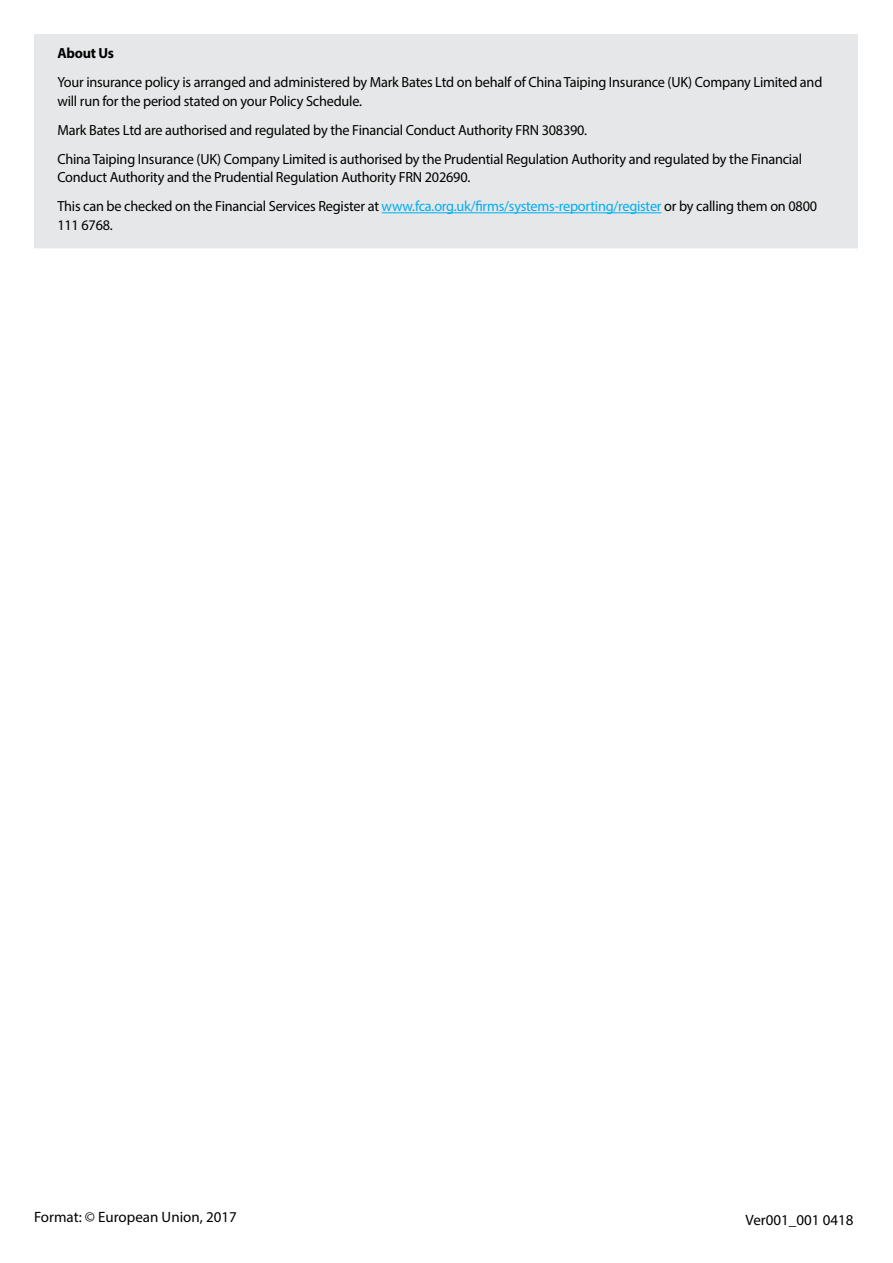
<style>
.page{position:relative;width:893px;height:1263px;background:#fff}
.page>*{position:absolute;margin:0;border:0;box-sizing:border-box;transform-origin:0 0}
.t1{font:15px "Myriad Pro";color:#000}
.t2{font:14.7px/29px "Myriad Pro";letter-spacing:-.015em;color:#000}
.t3{font:700 14.7px "Myriad Pro";letter-spacing:-.015em;color:#000}
.s1{color:#00aeef}
</style>
<div class="page">
<div style="left:34px;top:34px;width:824px;height:217px;background:#e6e7e8"></div>
<div style="left:34px;top:248px;width:824px;height:6px;background:#fff"></div>
<hr style="left:382px;top:212px;width:279px;height:1px;background:#00aeef">
<p class="t3" style="left:57px;top:43px;width:58px">About Us</p>
<p class="t2" style="left:57px;top:72px;width:766px;line-height:18.8px">Your insurance policy is arranged and administered by Mark Bates Ltd on behalf of China Taiping Insurance (UK) Company Limited and will run for the period stated on your Policy Schedule.</p>
<p class="t2" style="left:57px;top:115px;width:746px">Mark Bates Ltd are authorised and regulated by the Financial Conduct Authority FRN 308390.<br>China Taiping Insurance (UK) Company Limited is authorised by the Prudential Regulation Authority and regulated by the Financial</p>
<p class="t2" style="left:57px;top:163px;width:761px">Conduct Authority and the Prudential Regulation Authority FRN 202690.<br>This can be checked on the Financial Services Register at <span class="s1">www.fca.org.uk/firms/systems-reporting/register</span> or by calling them on 0800</p>
<p class="t2" style="left:57px;top:210px;width:57px">111 6768.</p>
<p class="t1" style="left:34px;top:1207px;width:204px">Format: © European Union, 2017</p>
<p class="t1" style="left:746px;top:1210px;width:109px">Ver001_001 0418</p>
</div>
